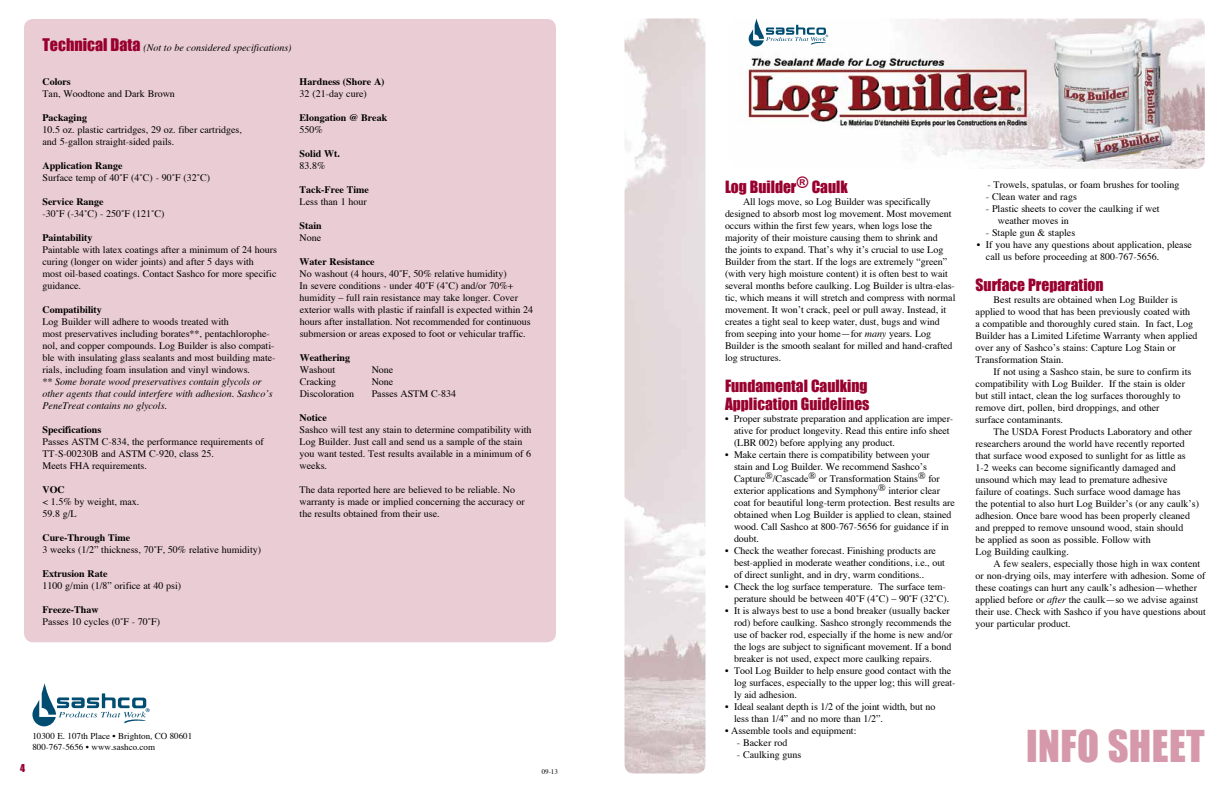
<style>
.page{position:relative;width:1224px;height:792px;background:#fff}
.page>*{position:absolute;margin:0;border:0;box-sizing:border-box;transform-origin:0 0}
.t1{font:40.4px "Impact";letter-spacing:.01em;color:#d699ac}
.t2{font:15.5px/18.6px "Impact";color:#98002e}
.t3{font:10px/12px "Times";color:#000}
.t4{font:700 10px "Times";color:#000}
.t5{font:italic 10px/12px "Times";color:#000}
.t6{font:10px "Impact";color:#98002e}
.t7{font:9px/10.8px "Times";color:#000}
.t8{font:7px "Times";color:#000}
.s1{font-family:"Impact";font-style:normal;font-size:16px;color:#98002e}
.s2{font-style:italic}
</style>
<div class="page">
<div style="left:24px;top:19px;width:532px;height:623px;background:#eaccd5;border-radius:9px"></div>
<img style="left:740px;top:19px;width:465px;height:150px">
<svg style="left:32px;top:683px;width:118px;height:43px"></svg>
<img style="left:625px;top:18px;width:80px;height:755px">
<svg style="left:749px;top:18px;width:79px;height:28px"></svg>
<p class="t5" style="left:43px;top:41px;width:250px"><span class="s1">Technical Data</span> (Not to be considered specifications)</p>
<p class="t4" style="left:43px;top:73px;width:30px">Colors</p>
<p class="t3" style="left:43px;top:87px;width:134px">Tan, Woodtone and Dark Brown</p>
<p class="t4" style="left:43px;top:109px;width:46px">Packaging</p>
<p class="t3" style="left:43px;top:123px;width:201px">10.5 oz. plastic cartridges, 29 oz. fiber cartridges, and 5-gallon straight-sided pails.</p>
<p class="t4" style="left:43px;top:157px;width:81px">Application Range</p>
<p class="t3" style="left:43px;top:171px;width:169px">Surface temp of 40˚F (4˚C) - 90˚F (32˚C)</p>
<p class="t4" style="left:43px;top:193px;width:63px">Service Range</p>
<p class="t3" style="left:43px;top:207px;width:124px">-30˚F (-34˚C) - 250˚F (121˚C)</p>
<p class="t4" style="left:43px;top:229px;width:52px">Paintability</p>
<p class="t3" style="left:43px;top:243px;width:236px">Paintable with latex coatings after a minimum of 24 hours curing (longer on wider joints) and after 5 days with<br>most oil-based coatings. Contact Sashco for more specific guidance.</p>
<p class="t4" style="left:43px;top:301px;width:61px">Compatibility</p>
<p class="t3" style="left:43px;top:315px;width:235px">Log Builder will adhere to woods treated with<br>most preservatives including borates**, pentachlorophe&shy;nol, and copper compounds. Log Builder is also compati&shy;ble with insulating glass sealants and most building mate&shy;rials, including foam insulation and vinyl windows.</p>
<p class="t5" style="left:43px;top:375px;width:232px">** Some borate wood preservatives contain glycols or other agents that could interfere with adhesion. Sashco’s<br>PeneTreat contains no glycols.</p>
<p class="t4" style="left:43px;top:421px;width:60px">Specifications</p>
<p class="t3" style="left:43px;top:435px;width:223px">Passes ASTM C-834, the performance requirements of<br>TT-S-00230B and ASTM C-920, class 25.<br>Meets FHA requirements.</p>
<p class="t4" style="left:43px;top:481px;width:24px">VOC</p>
<p class="t3" style="left:43px;top:495px;width:98px">&lt; 1.5% by weight, max.<br>59.8 g/L</p>
<p class="t4" style="left:43px;top:529px;width:89px">Cure-Through Time</p>
<p class="t3" style="left:43px;top:543px;width:220px">3 weeks (1/2” thickness, 70˚F, 50% relative humidity)</p>
<p class="t4" style="left:43px;top:565px;width:66px">Extrusion Rate</p>
<p class="t3" style="left:43px;top:579px;width:140px">1100 g/min (1/8” orifice at 40 psi)</p>
<p class="t4" style="left:43px;top:601px;width:58px">Freeze-Thaw</p>
<p class="t3" style="left:43px;top:615px;width:119px">Passes 10 cycles (0˚F - 70˚F)</p>
<p class="t4" style="left:300px;top:73px;width:86px">Hardness (Shore A)</p>
<p class="t3" style="left:300px;top:87px;width:69px">32 (21-day cure)</p>
<p class="t4" style="left:300px;top:109px;width:89px">Elongation @ Break</p>
<p class="t3" style="left:300px;top:123px;width:25px">550%</p>
<p class="t4" style="left:300px;top:145px;width:42px">Solid Wt.</p>
<p class="t3" style="left:300px;top:159px;width:27px">83.8%</p>
<p class="t4" style="left:300px;top:181px;width:71px">Tack-Free Time</p>
<p class="t3" style="left:300px;top:195px;width:69px">Less than 1 hour</p>
<p class="t4" style="left:300px;top:217px;width:24px">Stain</p>
<p class="t3" style="left:300px;top:231px;width:23px">None</p>
<p class="t4" style="left:300px;top:253px;width:76px">Water Resistance</p>
<p class="t3" style="left:300px;top:267px;width:235px">No washout (4 hours, 40˚F, 50% relative humidity)<br>In severe conditions - under 40˚F (4˚C) and/or 70%+ humidity – full rain resistance may take longer. Cover exterior walls with plastic if rainfall is expected within 24 hours after installation. Not recommended for continuous submersion or areas exposed to foot or vehicular traffic.</p>
<p class="t4" style="left:300px;top:349px;width:52px">Weathering</p>
<p class="t3" style="left:300px;top:363px;width:37px">Washout</p>
<p class="t3" style="left:372px;top:363px;width:23px">None</p>
<p class="t3" style="left:300px;top:375px;width:38px">Cracking</p>
<p class="t3" style="left:372px;top:375px;width:23px">None</p>
<p class="t3" style="left:300px;top:387px;width:56px">Discoloration</p>
<p class="t3" style="left:372px;top:387px;width:86px">Passes ASTM C-834</p>
<p class="t4" style="left:300px;top:409px;width:29px">Notice</p>
<p class="t3" style="left:300px;top:423px;width:233px">Sashco will test any stain to determine compatibility with Log Builder. Just call and send us a sample of the stain you want tested. Test results available in a minimum of 6 weeks.</p>
<p class="t3" style="left:300px;top:483px;width:227px">The data reported here are believed to be reliable. No warranty is made or implied concerning the accuracy or the results obtained from their use.</p>
<p class="t7" style="left:32px;top:730px;width:161px">10300 E. 107th Place • Brighton, CO 80601<br>800-767-5656 • www.sashco.com</p>
<p class="t6" style="left:20px;top:760px;width:6px">4</p>
<p class="t8" style="left:542px;top:765px;width:18px">09-13</p>
<h2 class="t2" style="left:725px;top:177px;width:124px">Log Builder® Caulk</h2>
<p class="t3" style="left:725px;top:195px;width:232px;text-indent:18px">All logs move, so Log Builder was specifically designed to absorb most log movement. Most movement occurs within the first few years, when logs lose the majority of their moisture causing them to shrink and<br>the joints to expand. That’s why it’s crucial to use Log Builder from the start. If the logs are extremely “green” (with very high moisture content) it is often best to wait several months before caulking. Log Builder is ultra-elas&shy;tic, which means it will stretch and compress with normal movement. It won’t crack, peel or pull away. Instead, it creates a tight seal to keep water, dust, bugs and wind from seeping into your home—for <span class="s2">many</span> years. Log Builder is the smooth sealant for milled and hand-crafted log structures.</p>
<h2 class="t2" style="left:725px;top:376px;width:146px">Fundamental Caulking<br>Application Guidelines</h2>
<p class="t3" style="left:734px;top:412px;width:221px;text-indent:-9px">• Proper substrate preparation and application are imper&shy;ative for product longevity. Read this entire info sheet (LBR 002) before applying any product.</p>
<p class="t3" style="left:734px;top:448px;width:222px;text-indent:-9px">• Make certain there is compatibility between your<br>stain and Log Builder. We recommend Sashco’s Capture®/Cascade® or Transformation Stains® for exterior applications and Symphony® interior clear coat for beautiful long-term protection. Best results are obtained when Log Builder is applied to clean, stained wood. Call Sashco at 800-767-5656 for guidance if in doubt.</p>
<p class="t3" style="left:734px;top:544px;width:213px;text-indent:-9px">• Check the weather forecast. Finishing products are best-applied in moderate weather conditions, i.e., out of direct sunlight, and in dry, warm conditions..</p>
<p class="t3" style="left:734px;top:580px;width:217px;text-indent:-9px">• Check the log surface temperature. The surface tem&shy;perature should be between 40˚F (4˚C) – 90˚F (32˚C).</p>
<p class="t3" style="left:734px;top:604px;width:220px;text-indent:-9px">• It is always best to use a bond breaker (usually backer rod) before caulking. Sashco strongly recommends the use of backer rod, especially if the home is new and/or the logs are subject to significant movement. If a bond breaker is not used, expect more caulking repairs.</p>
<p class="t3" style="left:734px;top:664px;width:223px;text-indent:-9px">• Tool Log Builder to help ensure good contact with the log surfaces, especially to the upper log; this will great&shy;ly aid adhesion.</p>
<p class="t3" style="left:734px;top:700px;width:203px;text-indent:-9px">• Ideal sealant depth is 1/2 of the joint width, but no less than 1/4” and no more than 1/2”.</p>
<p class="t3" style="left:725px;top:724px;width:133px">• Assemble tools and equipment:</p>
<p class="t3" style="left:737px;top:736px;width:52px">- Backer rod</p>
<p class="t3" style="left:737px;top:748px;width:66px">- Caulking guns</p>
<p class="t3" style="left:988px;top:178px;width:193px">- Trowels, spatulas, or foam brushes for tooling</p>
<p class="t3" style="left:986px;top:190px;width:92px">- Clean water and rags</p>
<p class="t3" style="left:998px;top:202px;width:163px;text-indent:-12px">- Plastic sheets to cover the caulking if wet weather moves in</p>
<p class="t3" style="left:986px;top:226px;width:91px">- Staple gun &amp; staples</p>
<p class="t3" style="left:986px;top:238px;width:208px;text-indent:-9px">• If you have any questions about application, please call us before proceeding at 800-767-5656.</p>
<h2 class="t2" style="left:976px;top:275px;width:130px">Surface Preparation</h2>
<p class="t3" style="left:976px;top:293px;width:223px;text-indent:18px">Best results are obtained when Log Builder is applied to wood that has been previously coated with<br>a compatible and thoroughly cured stain. In fact, Log Builder has a Limited Lifetime Warranty when applied over any of Sashco’s stains: Capture Log Stain or Transformation Stain.</p>
<p class="t3" style="left:976px;top:365px;width:217px;text-indent:18px">If not using a Sashco stain, be sure to confirm its compatibility with Log Builder. If the stain is older but still intact, clean the log surfaces thoroughly to remove dirt, pollen, bird droppings, and other<br>surface contaminants.</p>
<p class="t3" style="left:976px;top:425px;width:225px;text-indent:18px">The USDA Forest Products Laboratory and other researchers around the world have recently reported that surface wood exposed to sunlight for as little as 1-2 weeks can become significantly damaged and unsound which may lead to premature adhesive<br>failure of coatings. Such surface wood damage has<br>the potential to also hurt Log Builder’s (or any caulk’s) adhesion. Once bare wood has been properly cleaned and prepped to remove unsound wood, stain should<br>be applied as soon as possible. Follow with<br>Log Building caulking.</p>
<p class="t3" style="left:976px;top:557px;width:232px;text-indent:18px">A few sealers, especially those high in wax content or non-drying oils, may interfere with adhesion. Some of these coatings can hurt any caulk’s adhesion—whether applied before or <span class="s2">after</span> the caulk—so we advise against their use. Check with Sashco if you have questions about your particular product.</p>
<h1 class="t1" style="left:1026px;top:715px;width:180px">INFO SHEET</h1>
</div>
